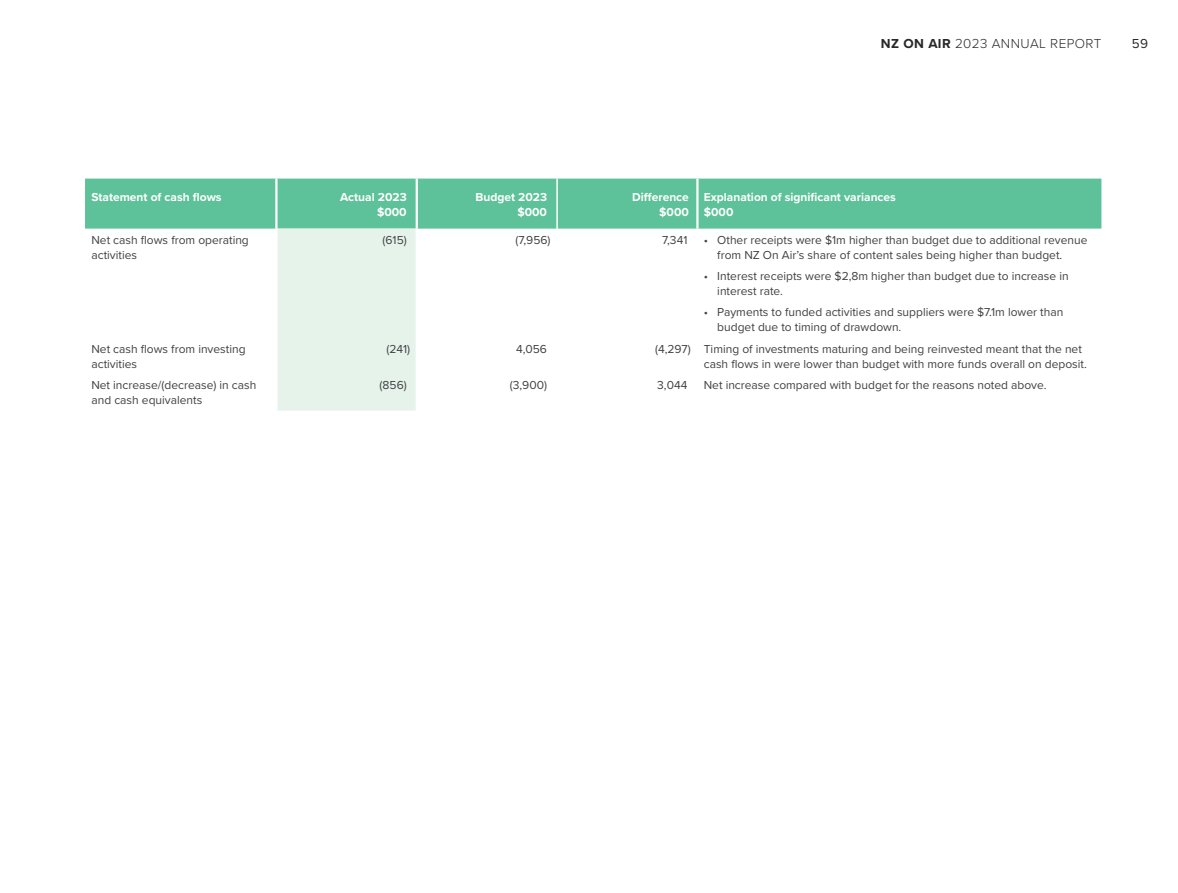
<style>
.page{position:relative;width:1178px;height:893px;background:#fff}
.page>*{position:absolute;margin:0;border:0;box-sizing:border-box;transform-origin:0 0}
.t1{font:300 13.5px "Proxima Nova";letter-spacing:.03em;color:#292829}
.t2{font:13.5px "Proxima Nova";color:#292829}
.t3{font:12px/15px "Proxima Nova";color:#414042}
.t4{font:700 12px/15px "Proxima Nova";color:#fff;text-align:right}
.s1{font-weight:700}
</style>
<div class="page">
<div style="left:85px;top:179px;width:1016px;height:50px;background:#5dc199"></div>
<div style="left:278px;top:229px;width:138px;height:182px;background:#e5f3eb"></div>
<hr style="left:275px;top:179px;width:3px;height:50px;background:#fff">
<hr style="left:416px;top:179px;width:2px;height:50px;background:#fff">
<hr style="left:696px;top:179px;width:2px;height:50px;background:#fff">
<hr style="left:556px;top:179px;width:2px;height:50px;background:#fff">
<p class="t1" style="left:881px;top:33px;width:222px"><span class="s1">NZ ON AIR</span> 2023 ANNUAL REPORT</p>
<p class="t2" style="left:1132px;top:33px;width:18px">59</p>
<p class="t4" style="left:91px;top:189px;width:132px">Statement of cash flows</p>
<p class="t4" style="left:340px;top:189px;width:68px">Actual 2023 $000</p>
<p class="t4" style="left:475px;top:189px;width:73px">Budget 2023 $000</p>
<p class="t4" style="left:632px;top:189px;width:58px">Difference $000</p>
<p class="t4" style="left:704px;top:189px;width:194px;text-align:left">Explanation of significant variances $000</p>
<p class="t3" style="left:91px;top:232px;width:159px">Net cash flows from operating activities</p>
<p class="t3" style="left:383px;top:232px;width:26px">(615)</p>
<p class="t3" style="left:515px;top:232px;width:36px">(7,956)</p>
<p class="t3" style="left:662px;top:232px;width:27px">7,341</p>
<p class="t3" style="left:717px;top:232px;width:372px;text-indent:-13px">• Other receipts were $1m higher than budget due to additional revenue from NZ On Air’s share of content sales being higher than budget.</p>
<p class="t3" style="left:717px;top:268px;width:353px;text-indent:-14px">• Interest receipts were $2,8m higher than budget due to increase in interest rate.</p>
<p class="t3" style="left:717px;top:304px;width:347px;text-indent:-14px">• Payments to funded activities and suppliers were $7.1m lower than budget due to timing of drawdown.</p>
<p class="t3" style="left:91px;top:341px;width:156px">Net cash flows from investing activities</p>
<p class="t3" style="left:386px;top:341px;width:25px">(241)</p>
<p class="t3" style="left:516px;top:341px;width:32px">4,056</p>
<p class="t3" style="left:704px;top:341px;width:385px;text-indent:-49px">(4,297) Timing of investments maturing and being reinvested meant that the net cash flows in were lower than budget with more funds overall on deposit.</p>
<p class="t3" style="left:91px;top:377px;width:166px">Net increase/(decrease) in cash and cash equivalents</p>
<p class="t3" style="left:380px;top:377px;width:29px">(856)</p>
<p class="t3" style="left:510px;top:377px;width:39px">(3,900)</p>
<p class="t3" style="left:657px;top:377px;width:32px">3,044</p>
<p class="t3" style="left:704px;top:377px;width:344px">Net increase compared with budget for the reasons noted above.</p>
</div>
